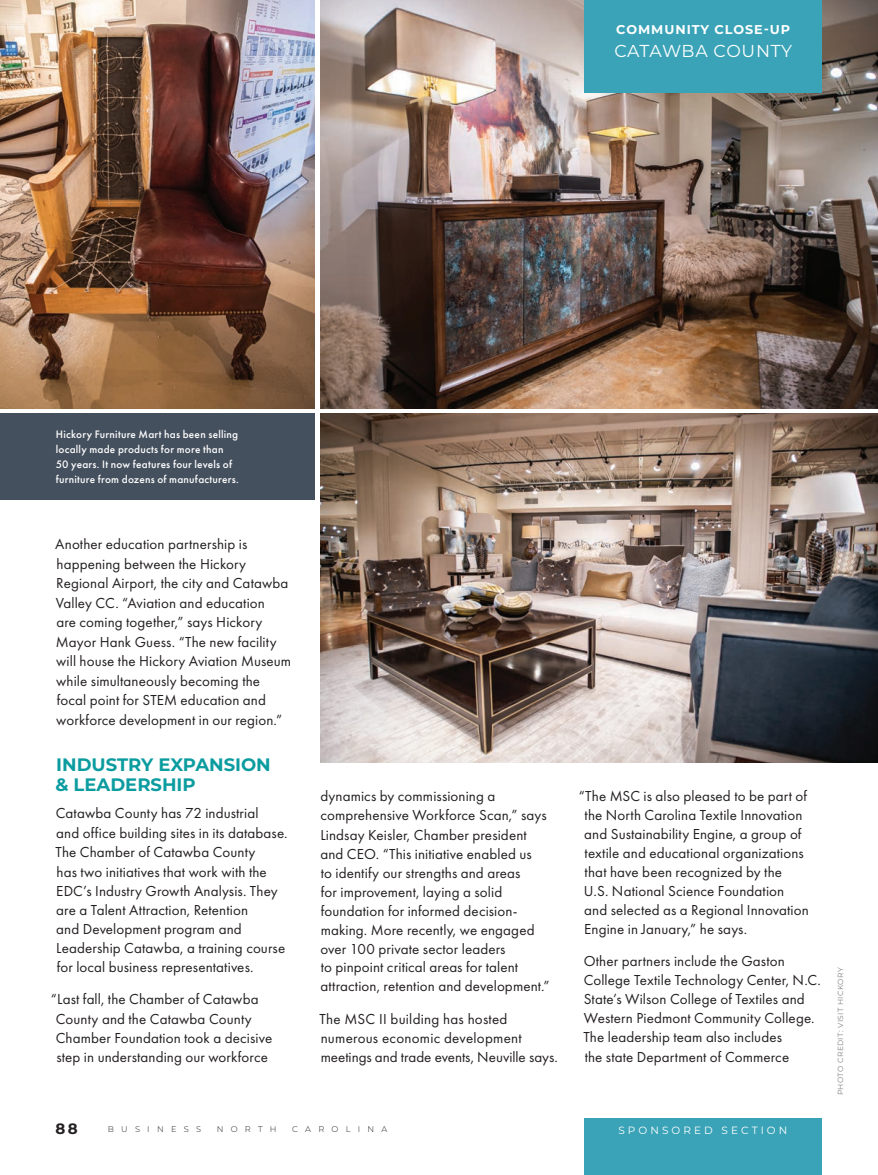
<style>
.page{position:relative;width:878px;height:1175px;background:#fff}
.page>*{position:absolute;margin:0;border:0;box-sizing:border-box;transform-origin:0 0}
.t1{font:700 18px/19.8px "Montserrat";color:#0b9ca0}
.t2{font:17.25px "Montserrat";letter-spacing:.025em;color:#fff}
.t3{font:15px/19px "Futura PT";letter-spacing:.01em;color:#231f20}
.t4{font:700 15px "Montserrat";color:#231f20}
.t5{font:700 12.75px "Montserrat";letter-spacing:.075em;color:#fff}
.t6{font:500 11.25px/15px "Futura PT";letter-spacing:.02em;color:#fff}
.t7{font:10.5px "Montserrat";letter-spacing:.29em;color:#fff}
.t8{font:300 8.25px "Montserrat";letter-spacing:.88em;color:#231f20}
.t9{font:7.5px "Montserrat";letter-spacing:.05em;color:#808285}
</style>
<div class="page">
<div style="left:584px;top:1118px;width:237px;height:56px;background:#3aa3b7"></div>
<div style="left:0;top:413px;width:315px;height:87px;background:#45505e"></div>
<img style="left:320px;top:0;width:558px;height:408px">
<div style="left:584px;top:0;width:237px;height:93px;background:#3aa3b7"></div>
<img style="left:0;top:0;width:315px;height:408px">
<img style="left:320px;top:413px;width:558px;height:350px">
<p class="t5" style="left:616px;top:20px;width:175px">COMMUNITY CLOSE-UP</p>
<p class="t2" style="left:614px;top:39px;width:179px">CATAWBA COUNTY</p>
<p class="t6" style="left:56px;top:427px;width:184px">Hickory Furniture Mart has been selling locally made products for more than 50 years. It now features four levels of furniture from dozens of manufacturers.</p>
<p class="t3" style="left:55px;top:534px;width:237px;line-height:19.5px">Another education partnership is happening between the Hickory Regional Airport, the city and Catawba Valley CC. “Aviation and education<br>are coming together,” says Hickory Mayor Hank Guess. “The new facility will house the Hickory Aviation Museum while simultaneously becoming the focal point for STEM education and workforce development in our region.”</p>
<p class="t1" style="left:55px;top:754px;width:217px">INDUSTRY EXPANSION &amp; LEADERSHIP</p>
<p class="t3" style="left:55px;top:803px;width:234px">Catawba County has 72 industrial<br>and office building sites in its database.<br>The Chamber of Catawba County<br>has two initiatives that work with the EDC’s Industry Growth Analysis. They are a Talent Attraction, Retention<br>and Development program and Leadership Catawba, a training course for local business representatives.</p>
<p class="t3" style="left:56px;top:989px;width:218px;text-indent:-5px">“Last fall, the Chamber of Catawba County and the Catawba County Chamber Foundation took a decisive step in understanding our workforce</p>
<p class="t3" style="left:320px;top:786px;width:231px">dynamics by commissioning a comprehensive Workforce Scan,” says Lindsay Keisler, Chamber president and CEO. “This initiative enabled us<br>to identify our strengths and areas<br>for improvement, laying a solid foundation for informed decision&shy;making. More recently, we engaged over 100 private sector leaders<br>to pinpoint critical areas for talent attraction, retention and development.”</p>
<p class="t3" style="left:319px;top:1009px;width:240px">The MSC II building has hosted numerous economic development meetings and trade events, Neuville says.</p>
<p class="t3" style="left:584px;top:786px;width:226px;text-indent:-5px">“The MSC is also pleased to be part of the North Carolina Textile Innovation and Sustainability Engine, a group of textile and educational organizations that have been recognized by the U.S. National Science Foundation and selected as a Regional Innovation Engine in January,” he says.</p>
<p class="t3" style="left:583px;top:951px;width:239px">Other partners include the Gaston College Textile Technology Center, N.C.<br>State’s Wilson College of Textiles and Western Piedmont Community College.<br>The leadership team also includes<br>the state Department of Commerce</p>
<p class="t4" style="left:55px;top:1117px;width:24px">88</p>
<p class="t8" style="left:108px;top:1123px;width:95px">BUSINESS</p>
<p class="t8" style="left:217px;top:1123px;width:61px">NORTH</p>
<p class="t8" style="left:292px;top:1123px;width:97px">CAROLINA</p>
<p class="t7" style="left:618px;top:1122px;width:170px">SPONSORED SECTION</p>
<p class="t9" style="left:835px;top:1095px;width:129px;rotate:-90deg">PHOTO CREDIT: VISIT HICKORY</p>
</div>
